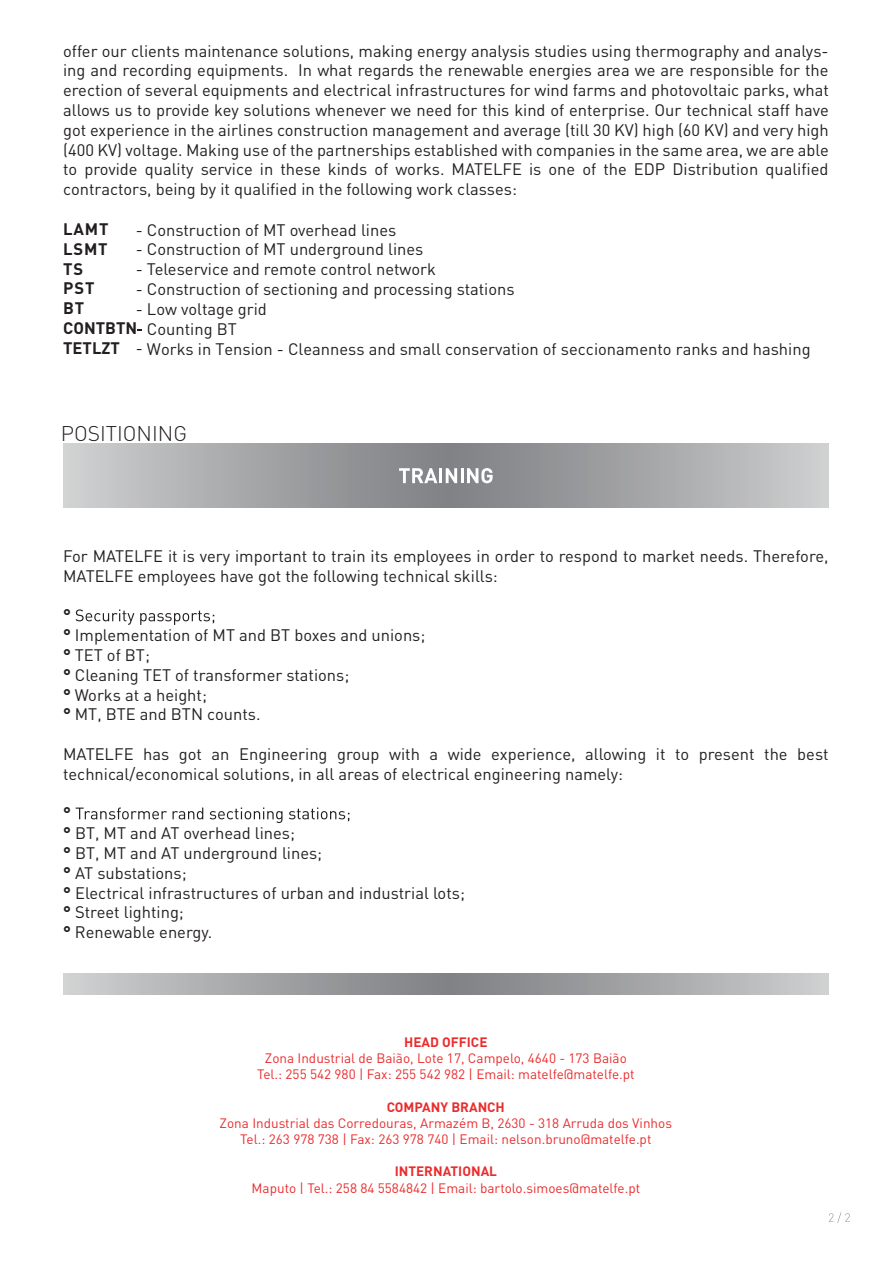
<style>
.page{position:relative;width:893px;height:1263px;background:#fff}
.page>*{position:absolute;margin:0;border:0;box-sizing:border-box;transform-origin:0 0}
.t1{font:300 21px "DIN Pro";color:#231f20}
.t2{font:16.5px/19.8px "DIN Pro";color:#231f20}
.t3{font:700 16.5px/19.8px "DIN Pro";letter-spacing:.05em;color:#231f20}
.t4{font:700 16.5px/20.1px "DIN Pro";color:#231f20}
.t5{font:13.5px/16.2px "DIN Pro";color:#ea2c2d;text-align:center}
.t6{font:700 13.5px "DIN Pro";color:#ea2c2d}
.s1{font-weight:700}
</style>
<div class="page">
<svg style="left:829px;top:1212px;width:21px;height:11px"></svg>
<svg style="left:63px;top:973px;width:766px;height:22px;background:#a5a6a8"></svg>
<svg style="left:63px;top:444px;width:766px;height:64px;background:#a6a7a9"></svg>
<svg style="left:76px;top:609px;width:138px;height:16px"></svg>
<svg style="left:76px;top:807px;width:273px;height:16px"></svg>
<svg style="left:399px;top:468px;width:38px;height:15px"></svg>
<hr style="left:439px;top:468px;width:3px;height:15px;background:#fff">
<svg style="left:446px;top:468px;width:11px;height:15px"></svg>
<hr style="left:461px;top:468px;width:3px;height:15px;background:#fff">
<svg style="left:467px;top:468px;width:26px;height:15px"></svg>
<p class="t2" style="left:63px;top:40px;width:767px;text-align:justify">offer our clients maintenance solutions, making energy analysis studies using thermography and analys&shy;ing and recording equipments. In what regards the renewable energies area we are responsible for the erection of several equipments and electrical infrastructures for wind farms and photovoltaic parks, what allows us to provide key solutions whenever we need for this kind of enterprise. Our technical staff have got experience in the airlines construction management and average (till 30 KV) high (60 KV) and very high (400 KV) voltage. Making use of the partnerships established with companies in the same area, we are able to provide quality service in these kinds of works. MATELFE is one of the EDP Distribution qualified contractors, being by it qualified in the following work classes:</p>
<p class="t3" style="left:63px;top:218px;width:47px">LAMT<br>LSMT<br>TS<br>PST<br>BT</p>
<p class="t2" style="left:136px;top:219px;width:262px">- Construction of MT overhead lines</p>
<p class="t2" style="left:136px;top:239px;width:289px">- Construction of MT underground lines</p>
<p class="t2" style="left:136px;top:259px;width:302px">- Teleservice and remote control network</p>
<p class="t2" style="left:136px;top:278px;width:380px">- Construction of sectioning and processing stations</p>
<p class="t2" style="left:147px;top:298px;width:121px;text-indent:-11px">- Low voltage grid<br>Counting BT</p>
<p class="t2" style="left:136px;top:338px;width:676px">- Works in Tension - Cleanness and small conservation of seccionamento ranks and hashing</p>
<p class="t4" style="left:63px;top:317px;width:76px">CONTBTN<br>TETLZT</p>
<p class="t1" style="left:61px;top:419px;width:128px">POSITIONING</p>
<p class="t2" style="left:63px;top:545px;width:767px">For MATELFE it is very important to train its employees in order to respond to market needs. Therefore,<br>MATELFE employees have got the following technical skills:</p>
<p class="t2" style="left:63px;top:605px;width:364px"><span class="s1">°<br>°</span> Implementation of MT and BT boxes and unions; <span class="s1">°</span> TET of BT;<br><span class="s1">°</span> Cleaning TET of transformer stations;<br><span class="s1">°</span> Works at a height;<br><span class="s1">°</span> MT, BTE and BTN counts.</p>
<p class="t2" style="left:63px;top:743px;width:767px">MATELFE has got an Engineering group with a wide experience, allowing it to present the best technical/economical solutions, in all areas of electrical engineering namely:</p>
<p class="t2" style="left:63px;top:803px;width:403px"><span class="s1">°<br>°</span> BT, MT and AT overhead lines;<br><span class="s1">°</span> BT, MT and AT underground lines;<br><span class="s1">°</span> AT substations;<br><span class="s1">°</span> Electrical infrastructures of urban and industrial lots; <span class="s1">°</span> Street lighting;<br><span class="s1">°</span> Renewable energy.</p>
<p class="t6" style="left:404px;top:1033px;width:85px">HEAD OFFICE</p>
<p class="t5" style="left:257px;top:1049px;width:379px">Zona Industrial de Baião, Lote 17, Campelo, 4640 - 173 Baião<br>Tel.: 255 542 980 | Fax: 255 542 982 | Email: matelfe@matelfe.pt</p>
<p class="t6" style="left:387px;top:1097px;width:120px">COMPANY BRANCH</p>
<p class="t5" style="left:220px;top:1114px;width:454px">Zona Industrial das Corredouras, Armazém B, 2630 - 318 Arruda dos Vinhos<br>Tel.: 263 978 738 | Fax: 263 978 740 | Email: nelson.bruno@matelfe.pt</p>
<p class="t6" style="left:395px;top:1162px;width:104px">INTERNATIONAL</p>
<p class="t5" style="left:252px;top:1179px;width:390px">Maputo | Tel.: 258 84 5584842 | Email: bartolo.simoes@matelfe.pt</p>
</div>
